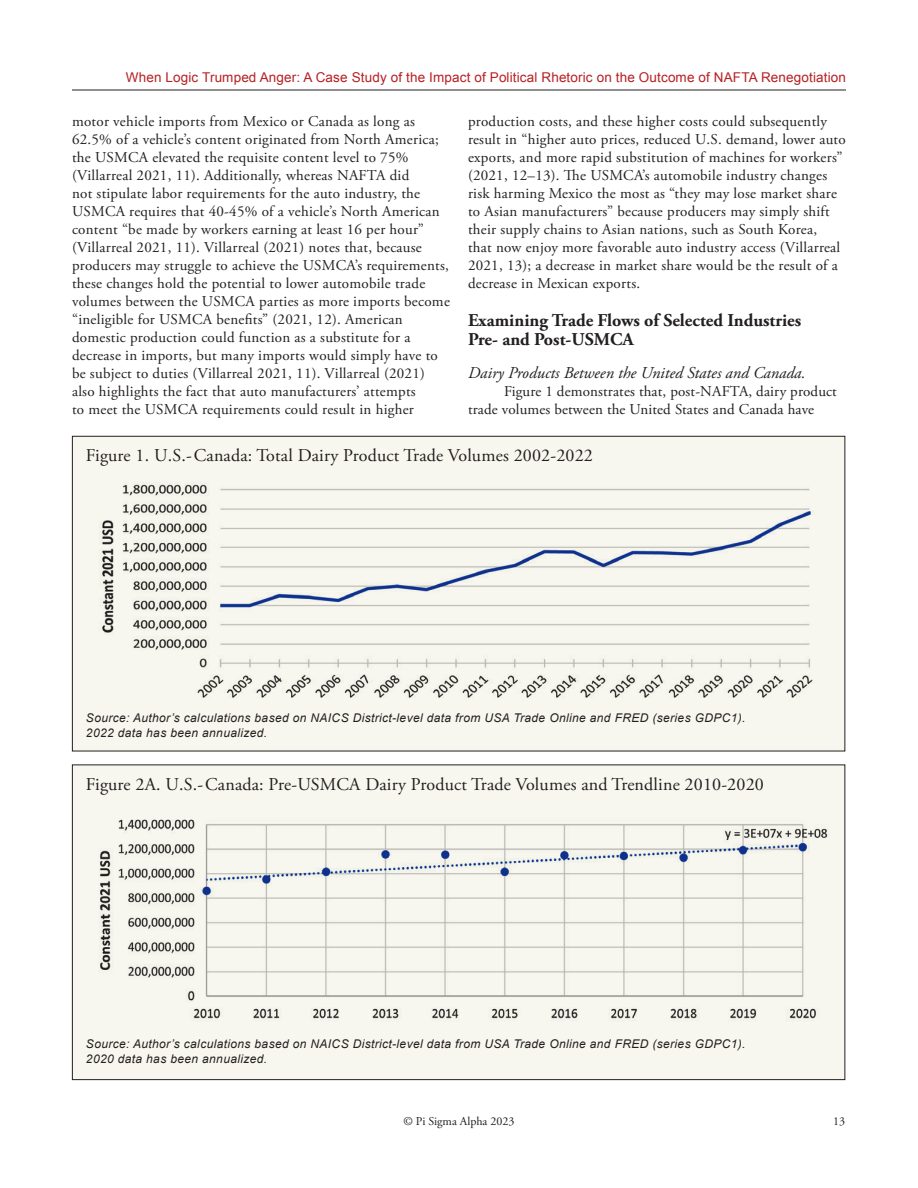
<style>
.page{position:relative;width:918px;height:1188px;background:#fff}
.page>*{position:absolute;margin:0;border:0;box-sizing:border-box;transform-origin:0 0}
.t1{font:18px "Adobe Garamond Pro";letter-spacing:.01em;color:#231f20}
.Subhead_B{font:700 18px/19.5px "Adobe Garamond Pro";color:#231f20}
.Subhead_C{font:italic 16.5px "Adobe Garamond Pro";color:#231f20}
.Text_1st_line_indent{font:15px/18px "Adobe Garamond Pro";letter-spacing:.015em;color:#231f20}
.t2{font:13.5px "Arial";letter-spacing:.01em;color:#b62024}
.Source{font:italic 12px/15px "Arial";letter-spacing:.03em;color:#231f20}
.t3{font:12px "Adobe Garamond Pro";color:#231f20}
</style>
<div class="page">
<hr style="left:72px;top:90px;width:774px;height:1px;background:#231f20">
<div style="left:72px;top:436px;width:773px;height:315px;background:#f8f7ef"></div>
<img style="left:102px;top:484px;width:711px;height:214px">
<div style="left:72px;top:765px;width:773px;height:315px;background:#f8f7ef"></div>
<img style="left:100px;top:819px;width:728px;height:200px">
<p class="t2" style="left:126px;top:68px;width:722px">When Logic Trumped Anger: A Case Study of the Impact of Political Rhetoric on the Outcome of NAFTA Renegotiation</p>
<p class="Text_1st_line_indent" style="left:72px;top:113px;width:379px">motor vehicle imports from Mexico or Canada as long as 62.5% of a vehicle’s content originated from North America; the USMCA elevated the requisite content level to 75% (Villarreal 2021, 11). Additionally, whereas NAFTA did<br>not stipulate labor requirements for the auto industry, the USMCA requires that 40-45% of a vehicle’s North American content “be made by workers earning at least 16 per hour” (Villarreal 2021, 11). Villarreal (2021) notes that, because producers may struggle to achieve the USMCA’s requirements, these changes hold the potential to lower automobile trade volumes between the USMCA parties as more imports become “ineligible for USMCA benefits” (2021, 12). American domestic production could function as a substitute for a decrease in imports, but many imports would simply have to be subject to duties (Villarreal 2021, 11). Villarreal (2021) also highlights the fact that auto manufacturers’ attempts<br>to meet the USMCA requirements could result in higher</p>
<p class="Text_1st_line_indent" style="left:468px;top:113px;width:379px">production costs, and these higher costs could subsequently result in “higher auto prices, reduced U.S. demand, lower auto exports, and more rapid substitution of machines for workers” (2021, 12–13). The USMCA’s automobile industry changes risk harming Mexico the most as “they may lose market share to Asian manufacturers” because producers may simply shift their supply chains to Asian nations, such as South Korea,<br>that now enjoy more favorable auto industry access (Villarreal 2021, 13); a decrease in market share would be the result of a decrease in Mexican exports.</p>
<p class="Subhead_B" style="left:468px;top:310px;width:335px">Examining Trade Flows of Selected Industries<br>Pre- and Post-USMCA</p>
<p class="Subhead_C" style="left:468px;top:363px;width:339px">Dairy Products Between the United States and Canada.</p>
<p class="Text_1st_line_indent" style="left:468px;top:383px;width:370px;text-indent:36px">Figure 1 demonstrates that, post-NAFTA, dairy product trade volumes between the United States and Canada have</p>
<p class="t1" style="left:86px;top:445px;width:508px">Figure 1. U.S.-Canada: Total Dairy Product Trade Volumes 2002-2022</p>
<p class="Source" style="left:86px;top:711px;width:661px">Source: Author’s calculations based on NAICS District-level data from USA Trade Online and FRED (series GDPC1).<br>2022 data has been annualized.</p>
<p class="t1" style="left:86px;top:773px;width:679px">Figure 2A. U.S.-Canada: Pre-USMCA Dairy Product Trade Volumes and Trendline 2010-2020</p>
<p class="Source" style="left:86px;top:1036px;width:661px">Source: Author’s calculations based on NAICS District-level data from USA Trade Online and FRED (series GDPC1).<br>2020 data has been annualized.</p>
<p class="t3" style="left:403px;top:1114px;width:113px">© Pi Sigma Alpha 2023</p>
<p class="t3" style="left:833px;top:1114px;width:13px">13</p>
</div>
